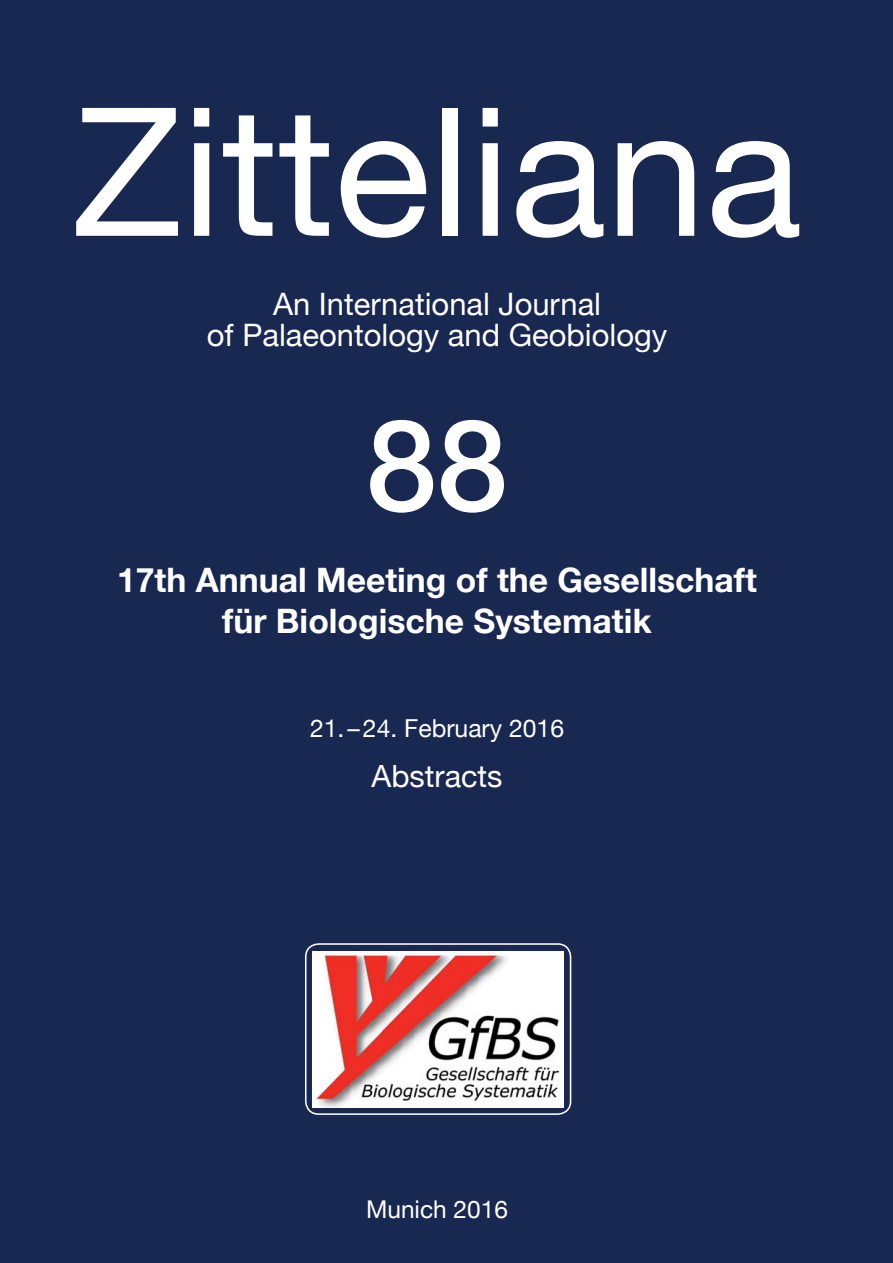
<style>
.page{position:relative;width:893px;height:1263px;background:#192851}
.page>*{position:absolute;margin:0;border:0;box-sizing:border-box;transform-origin:0 0}
.t1{font:179.1px "Helvetica Neue";color:#fff}
.t2{font:500 127.35px "Helvetica Neue";color:#fff}
.t3{font:700 33.6px/40.3px "Helvetica Neue";color:#fff;text-align:center}
.t4{font:30.9px/30.9px "Helvetica Neue";color:#fff;text-align:center}
.t5{font:30.6px "Helvetica Neue";color:#fff}
.t6{font:24.75px "Helvetica Neue";color:#fff}
.t7{font:24.45px "Helvetica Neue";color:#fff}
</style>
<div class="page">
<img style="left:313px;top:951px;width:250px;height:156px">
<div style="left:305px;top:943px;width:266px;height:172px;border:2px solid #fff;border-radius:13px"></div>
<h1 class="t1" style="left:72px;top:65px;width:731px">Zitteliana</h1>
<p class="t4" style="left:207px;top:288px;width:462px">An International Journal<br>of Palaeontology and Geobiology</p>
<h2 class="t2" style="left:366px;top:387px;width:143px">88</h2>
<p class="t3" style="left:117px;top:559px;width:641px">17th Annual Meeting of the Gesellschaft für Biologische Systematik</p>
<p class="t6" style="left:310px;top:714px;width:256px">21. – 24. February 2016</p>
<p class="t5" style="left:372px;top:758px;width:132px">Abstracts</p>
<p class="t7" style="left:366px;top:1194px;width:144px">Munich 2016</p>
</div>
